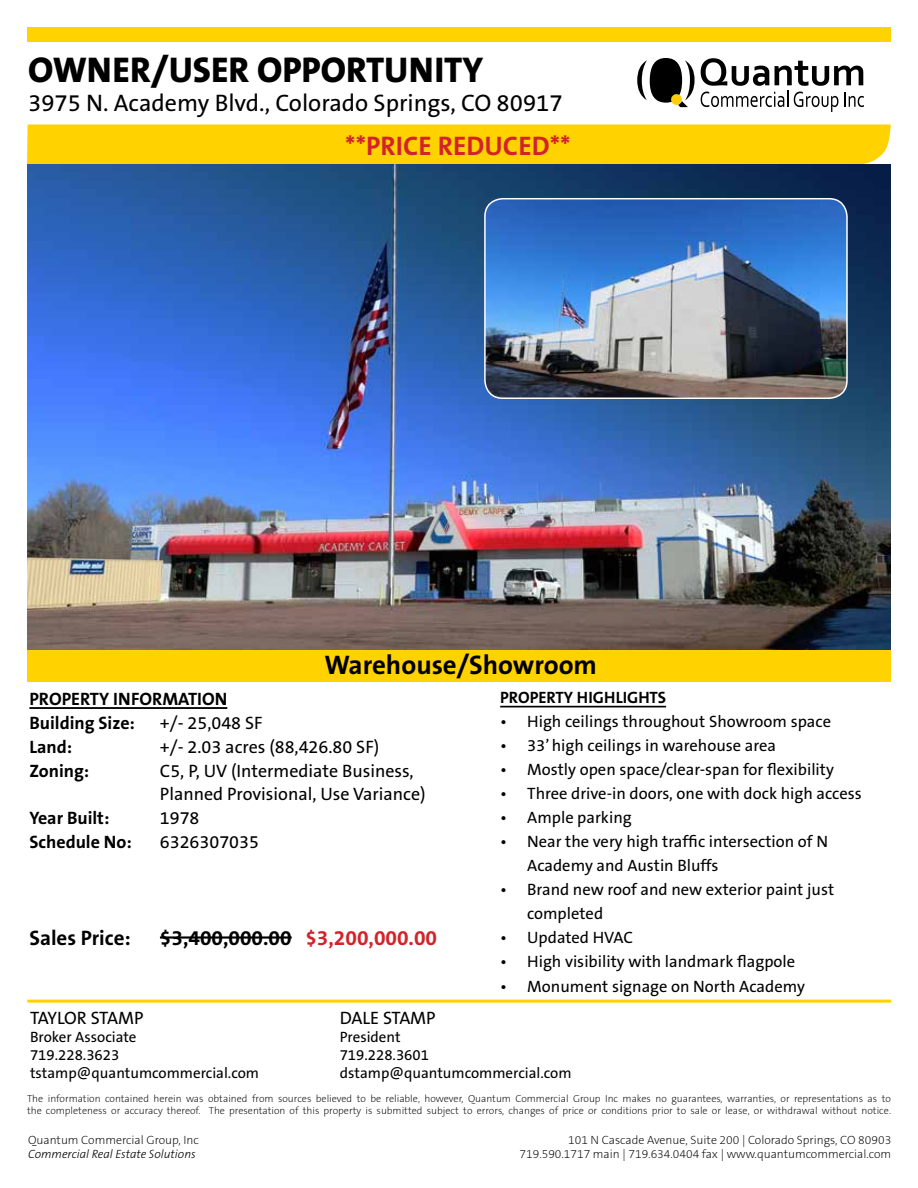
<style>
.page{position:relative;width:918px;height:1188px;background:#fff}
.page>*{position:absolute;margin:0;border:0;box-sizing:border-box;transform-origin:0 0}
.t1{font:800 36px "The Sans B8";color:#000}
.t2{font:700 27px "The Sans B7";color:#000}
.t3{font:700 27px "The Sans B7";color:#d2232a}
.t4{font:24px "The Sans B5 Plain";color:#000}
.t5{font:700 21px "The Sans B7";color:#000}
.t6{font:18px/24px "The Sans B5 Plain";color:#000}
.t7{font:700 18px/24px "The Sans B7";color:#000}
.t8{font:18px "The Sans B5 Plain";letter-spacing:-.025em;color:#000}
.t9{font:16.5px/24px "The Sans B5 Plain";color:#000}
.t10{font:700 16.5px "The Sans B7";color:#000}
.t11{font:15px/18px "The Sans B5 Plain";color:#000}
.t12{font:200 12px/14.4px "The Sans B2";color:#000;text-align:right}
.t13{font:italic 300 12px "The Sans B3";color:#000}
.t14{font:200 10.2px/12.3px "The Sans B2";color:#000}
.s1{color:#d2232a}
</style>
<div class="page">
<div style="left:27px;top:27px;width:864px;height:15px;background:#ffd200"></div>
<hr style="left:27px;top:1000px;width:864px;height:3px;background:#ffd200">
<div style="left:27px;top:649px;width:864px;height:32px;background:#ffd200"></div>
<div style="left:27px;top:124px;width:864px;height:41px;background:#ffd200"></div>
<svg style="left:637px;top:58px;width:58px;height:49px"></svg>
<svg style="left:701px;top:58px;width:163px;height:54px"></svg>
<img style="left:27px;top:165px;width:864px;height:484px">
<hr style="left:29px;top:707px;width:198px;height:2px;background:#000">
<hr style="left:160px;top:936px;width:132px;height:3px;background:#000">
<img style="left:485px;top:199px;width:362px;height:199px">
<div style="left:484px;top:198px;width:364px;height:201px;border:2px solid #fff;border-radius:18px"></div>
<hr style="left:500px;top:706px;width:166px;height:1px;background:#000">
<h1 class="t1" style="left:28px;top:51px;width:457px">OWNER/USER OPPORTUNITY</h1>
<h3 class="t4" style="left:28px;top:90px;width:536px">3975 N. Academy Blvd., Colorado Springs, CO 80917</h3>
<h2 class="t3" style="left:345px;top:131px;width:227px">**PRICE REDUCED**</h2>
<h2 class="t2" style="left:324px;top:650px;width:274px">Warehouse/Showroom</h2>
<p class="t7" style="left:29px;top:687px;width:199px">PROPERTY INFORMATION<br>Building Size:</p>
<p class="t6" style="left:160px;top:711px;width:104px">+/- 25,048 SF</p>
<p class="t7" style="left:29px;top:735px;width:44px">Land:</p>
<p class="t6" style="left:160px;top:735px;width:221px">+/- 2.03 acres (88,426.80 SF)</p>
<p class="t7" style="left:29px;top:759px;width:61px">Zoning:</p>
<p class="t6" style="left:160px;top:759px;width:267px">C5, P, UV (Intermediate Business,<br>Planned Provisional, Use Variance)</p>
<p class="t7" style="left:29px;top:807px;width:81px">Year Built:</p>
<p class="t6" style="left:160px;top:807px;width:41px">1978</p>
<p class="t7" style="left:29px;top:831px;width:104px">Schedule No:</p>
<p class="t6" style="left:160px;top:831px;width:100px">6326307035</p>
<p class="t5" style="left:29px;top:926px;width:103px">Sales Price:</p>
<p class="t5" style="left:160px;top:926px;width:279px">$3,400,000.00 <span class="s1">$3,200,000.00</span></p>
<p class="t10" style="left:500px;top:689px;width:167px">PROPERTY HIGHLIGHTS</p>
<p class="t9" style="left:500px;top:710px;width:332px">• High ceilings throughout Showroom space</p>
<p class="t9" style="left:500px;top:734px;width:277px">• 33’ high ceilings in warehouse area</p>
<p class="t9" style="left:500px;top:758px;width:335px">• Mostly open space/clear-span for flexibility</p>
<p class="t9" style="left:500px;top:782px;width:363px">• Three drive-in doors, one with dock high access</p>
<p class="t9" style="left:500px;top:806px;width:133px">• Ample parking</p>
<p class="t9" style="left:527px;top:830px;width:302px;text-indent:-27px">• Near the very high traffic intersection of N<br>Academy and Austin Bluffs</p>
<p class="t9" style="left:527px;top:878px;width:308px;text-indent:-27px">• Brand new roof and new exterior paint just completed</p>
<p class="t9" style="left:500px;top:926px;width:134px">• Updated HVAC</p>
<p class="t9" style="left:500px;top:950px;width:297px">• High visibility with landmark flagpole</p>
<p class="t9" style="left:500px;top:974px;width:306px">• Monument signage on North Academy</p>
<p class="t8" style="left:30px;top:1009px;width:115px">TAYLOR STAMP</p>
<p class="t11" style="left:30px;top:1029px;width:231px">Broker Associate<br>719.228.3623 tstamp@quantumcommercial.com</p>
<p class="t6" style="left:340px;top:1007px;width:98px">DALE STAMP</p>
<p class="t11" style="left:340px;top:1029px;width:233px">President<br>719.228.3601 dstamp@quantumcommercial.com</p>
<p class="t14" style="left:27px;top:1092px;width:866px">The information contained herein was obtained from sources believed to be reliable, however, Quantum Commercial Group Inc makes no guarantees, warranties, or representations as to the completeness or accuracy thereof. The presentation of this property is submitted subject to errors, changes of price or conditions prior to sale or lease, or withdrawal without notice.</p>
<p class="t12" style="left:520px;top:1133px;width:373px">101 N Cascade Avenue, Suite 200 | Colorado Springs, CO 80903<br>719.590.1717 main | 719.634.0404 fax | www.quantumcommercial.com</p>
<p class="t12" style="left:28px;top:1133px;width:172px">Quantum Commercial Group, Inc</p>
<p class="t13" style="left:28px;top:1148px;width:169px">Commercial Real Estate Solutions</p>
</div>
